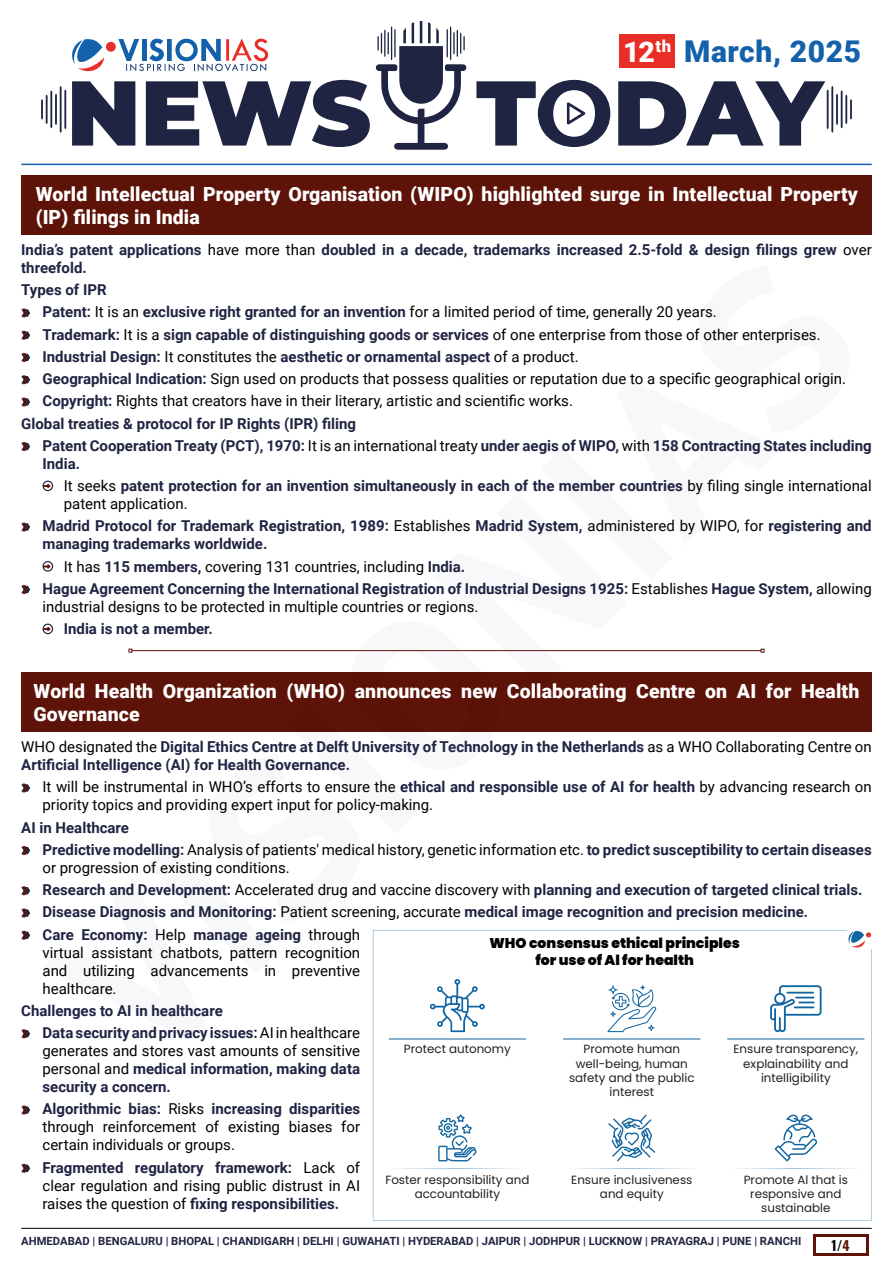
<style>
.page{position:relative;width:893px;height:1263px;background:#fff}
.page>*{position:absolute;margin:0;border:0;box-sizing:border-box;transform-origin:0 0}
.t1{font:900 30px "Roboto";letter-spacing:.02em;color:#1461ab}
.t2{font:900 19.5px/23.4px "Roboto";letter-spacing:.005em;color:#fff}
.t3{font:900 16.65px "Roboto";color:#fff}
.t4{font:700 15px/22.2px "Roboto";color:#202443}
.t5{font:15px/18px "Roboto";color:#000;text-align:justify}
.t6{font:900 14.1px/16.8px "Poppins";color:#000;text-align:center}
.t7{font:13.5px "Oswald";color:#000}
.t8{font:11.85px/14.2px "Poppins";color:#231f20;text-align:center}
.t9{font:700 11.25px "Roboto";color:#202443}
.s1{font-size:28.5px;color:#fff}
.s2{font-weight:400;color:#000}
.s3{font-weight:700;color:#202443}
.s4{color:#5d1308}
</style>
<div class="page">
<div style="left:619px;top:34px;width:56px;height:34px;background:#e82e26"></div>
<hr style="left:21px;top:1228px;width:851px;height:1px;background:#000">
<div style="left:813px;top:1234px;width:55px;height:22px;background:#5d1308"></div>
<div style="left:816px;top:1237px;width:49px;height:16px;background:#fff"></div>
<svg style="left:72px;top:81px;width:63px;height:65px"></svg>
<svg style="left:146px;top:80px;width:224px;height:67px"></svg>
<svg style="left:476px;top:80px;width:134px;height:67px"></svg>
<svg style="left:376px;top:21px;width:90px;height:129px"></svg>
<svg style="left:41px;top:86px;width:25px;height:47px"></svg>
<svg style="left:618px;top:81px;width:234px;height:65px"></svg>
<svg style="left:72px;top:39px;width:32px;height:33px"></svg>
<svg style="left:118px;top:38px;width:150px;height:34px"></svg>
<div style="left:106px;top:42px;width:10px;height:10px;background:#e82e26;border-radius:50%"></div>
<hr style="left:21px;top:164px;width:851px;height:1px;background:#1461ab">
<svg style="left:21px;top:783px;width:9px;height:9px"></svg>
<svg style="left:21px;top:846px;width:9px;height:9px"></svg>
<svg style="left:21px;top:886px;width:9px;height:9px"></svg>
<svg style="left:21px;top:908px;width:9px;height:9px"></svg>
<svg style="left:21px;top:931px;width:9px;height:9px"></svg>
<svg style="left:21px;top:1029px;width:9px;height:9px"></svg>
<svg style="left:21px;top:1105px;width:9px;height:9px"></svg>
<svg style="left:21px;top:1164px;width:9px;height:9px"></svg>
<div style="left:21px;top:175px;width:851px;height:60px;background:#5d1308"></div>
<hr style="left:132px;top:650px;width:629px;height:1px;background:#5c1208">
<div style="left:21px;top:673px;width:851px;height:59px;background:#5d1308"></div>
<svg style="left:21px;top:309px;width:9px;height:8px"></svg>
<svg style="left:21px;top:331px;width:9px;height:9px"></svg>
<svg style="left:21px;top:353px;width:9px;height:9px"></svg>
<svg style="left:21px;top:375px;width:9px;height:9px"></svg>
<svg style="left:21px;top:398px;width:9px;height:8px"></svg>
<svg style="left:21px;top:442px;width:9px;height:9px"></svg>
<svg style="left:43px;top:480px;width:10px;height:11px"></svg>
<svg style="left:21px;top:523px;width:9px;height:8px"></svg>
<svg style="left:43px;top:561px;width:10px;height:11px"></svg>
<svg style="left:21px;top:585px;width:9px;height:9px"></svg>
<svg style="left:43px;top:623px;width:10px;height:11px"></svg>
<svg style="left:373px;top:930px;width:499px;height:290px"></svg>
<div style="left:847px;top:930px;width:25px;height:18px;background:#fff"></div>
<svg style="left:848px;top:931px;width:23px;height:18px"></svg>
<h1 class="t1" style="left:623px;top:30px;width:239px"><span class="s1">12</span> March, 2025</h1>
<p class="t3" style="left:655px;top:35px;width:17px">th</p>
<h2 class="t2" style="left:36px;top:181px;width:824px">World Intellectual Property Organisation (WIPO) highlighted surge in Intellectual Property (IP) filings in India</h2>
<p class="t4" style="left:21px;top:240px;width:852px;line-height:18px">India’s patent applications <span class="s2">have more than</span> doubled in a decade, trademarks increased 2.5-fold &amp; design filings grew <span class="s2">over </span>threefold.</p>
<p class="t4" style="left:21px;top:278px;width:87px">Types of IPR</p>
<p class="t5" style="left:43px;top:302px;width:676px"><span class="s3">Patent:</span> It is an <span class="s3">exclusive right granted for an invention</span> for a limited period of time, generally 20 years.</p>
<p class="t4" style="left:43px;top:323px;width:780px">Trademark: <span class="s2">It is a</span> sign capable of distinguishing goods or services <span class="s2">of one enterprise from those of other enterprises.</span></p>
<p class="t4" style="left:43px;top:345px;width:538px">Industrial Design: <span class="s2">It constitutes the</span> aesthetic or ornamental aspect <span class="s2">of a product.</span></p>
<p class="t5" style="left:43px;top:369px;width:805px"><span class="s3">Geographical Indication:</span> Sign used on products that possess qualities or reputation due to a specific geographical origin.</p>
<p class="t5" style="left:43px;top:391px;width:532px"><span class="s3">Copyright:</span> Rights that creators have in their literary, artistic and scientific works.</p>
<p class="t4" style="left:21px;top:412px;width:336px">Global treaties &amp; protocol for IP Rights (IPR) filing</p>
<p class="t4" style="left:43px;top:434px;width:831px">Patent Cooperation Treaty (PCT), 1970: <span class="s2">It is an international treaty</span> under aegis of WIPO, <span class="s2">with</span> 158 Contracting States including</p>
<p class="t4" style="left:64px;top:452px;width:809px;text-indent:-21px">India.<br><span class="s2">It seeks</span> patent protection for an invention simultaneously in each of the member countries <span class="s2">by filing single international</span></p>
<p class="t4" style="left:43px;top:492px;width:831px;text-indent:21px"><span class="s2">patent application.<br></span>Madrid Protocol for Trademark Registration, 1989: <span class="s2">Establishes</span> Madrid System, <span class="s2">administered by WIPO, for</span> registering and</p>
<p class="t4" style="left:43px;top:532px;width:226px">managing trademarks worldwide.</p>
<p class="t5" style="left:64px;top:557px;width:403px">It has <span class="s3">115 members,</span> covering 131 countries, including <span class="s3">India.</span></p>
<p class="t4" style="left:43px;top:577px;width:831px">Hague Agreement Concerning the International Registration of Industrial Designs 1925: <span class="s2">Establishes</span> Hague System, <span class="s2">allowing</span></p>
<p class="t5" style="left:43px;top:597px;width:437px">industrial designs to be protected in multiple countries or regions.</p>
<p class="t4" style="left:64px;top:617px;width:151px">India is not a member.</p>
<h2 class="t2" style="left:34px;top:679px;width:827px">World Health Organization (WHO) announces new Collaborating Centre on AI for Health<br>Governance</h2>
<p class="t4" style="left:21px;top:737px;width:852px;line-height:18px"><span class="s2">WHO designated the</span> Digital Ethics Centre at Delft University of Technology in the Netherlands <span class="s2">as a WHO Collaborating Centre on<br></span>Artificial Intelligence (AI) for Health Governance.</p>
<p class="t5" style="left:43px;top:777px;width:831px">It will be instrumental in WHO’s efforts to ensure the <span class="s3">ethical and responsible use of AI for health</span> by advancing research on priority topics and providing expert input for policy-making.</p>
<p class="t4" style="left:43px;top:816px;width:831px;text-indent:-21px">AI in Healthcare<br>Predictive modelling: <span class="s2">Analysis of patients' medical history, genetic information etc.</span> to predict susceptibility to certain diseases</p>
<p class="t4" style="left:43px;top:856px;width:821px"><span class="s2">or progression of existing conditions.<br></span>Research and Development: <span class="s2">Accelerated drug and vaccine discovery with</span> planning and execution of targeted clinical trials.<br>Disease Diagnosis and Monitoring: <span class="s2">Patient screening, accurate</span> medical image recognition and precision medicine.<br>Care Economy: <span class="s2">Help</span> manage ageing <span class="s2">through</span></p>
<p class="t5" style="left:43px;top:943px;width:319px">virtual assistant chatbots, pattern recognition and utilizing advancements in preventive healthcare.</p>
<p class="t4" style="left:43px;top:999px;width:319px;text-indent:-21px">Challenges to AI in healthcare<br>Data security and privacy issues: <span class="s2">AI in healthcare</span></p>
<p class="t5" style="left:43px;top:1041px;width:319px">generates and stores vast amounts of sensitive personal and <span class="s3">medical information, making data security a concern.</span></p>
<p class="t5" style="left:43px;top:1099px;width:319px"><span class="s3">Algorithmic bias:</span> Risks <span class="s3">increasing disparities </span>through reinforcement of existing biases for certain individuals or groups.</p>
<p class="t5" style="left:43px;top:1158px;width:319px"><span class="s3">Fragmented regulatory framework:</span> Lack of clear regulation and rising public distrust in AI raises the question of <span class="s3">fixing responsibilities.</span></p>
<p class="t6" style="left:489px;top:935px;width:252px">WHO consensus ethical principles for use of Al for health</p>
<p class="t8" style="left:569px;top:1042px;width:127px">Promote human well-being, human safety and the public interest</p>
<p class="t8" style="left:733px;top:1042px;width:126px">Ensure transparency, explainability and intelligibility</p>
<p class="t8" style="left:404px;top:1042px;width:108px">Protect autonomy</p>
<p class="t8" style="left:385px;top:1172px;width:145px">Foster responsibility and accountability</p>
<p class="t8" style="left:571px;top:1172px;width:123px">Ensure inclusiveness and equity</p>
<p class="t8" style="left:744px;top:1172px;width:106px">Promote Al that is responsive and sustainable</p>
<p class="t9" style="left:21px;top:1233px;width:781px">AHMEDABAD | BENGALURU | BHOPAL | CHANDIGARH | DELHI | GUWAHATI | HYDERABAD | JAIPUR | JODHPUR | LUCKNOW | PRAYAGRAJ | PUNE | RANCHI</p>
<p class="t7" style="left:832px;top:1233px;width:20px">1/<span class="s4">4</span></p>
</div>
